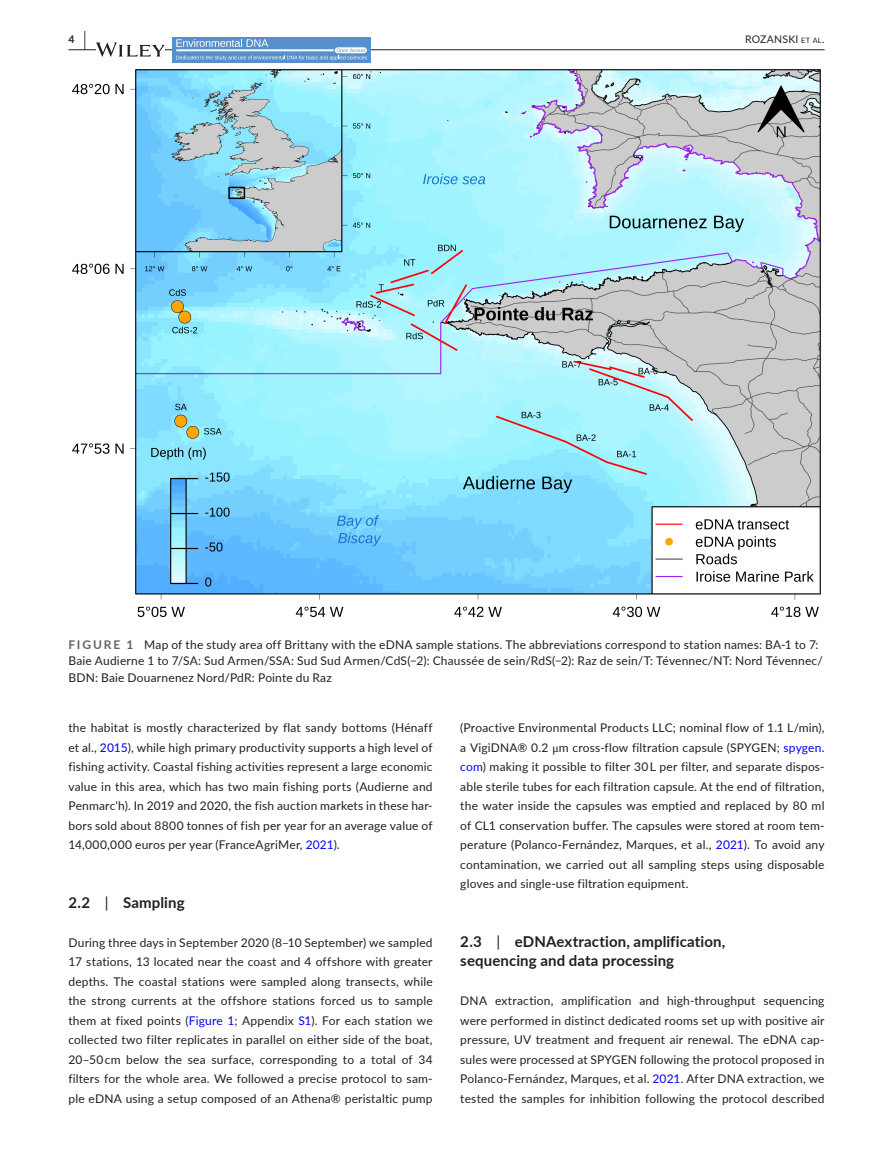
<style>
.page{position:relative;width:893px;height:1174px;background:#fff}
.page>*{position:absolute;margin:0;border:0;box-sizing:border-box;transform-origin:0 0}
.t1{font:700 15px/19.5px "Lato";letter-spacing:.01em;color:#231f20}
.t2{font:12px/19.5px "Lato";letter-spacing:.015em;color:#231f20;text-align:justify}
.t3{font:10.5px "Lato";letter-spacing:.02em;color:#231f20}
.t4{font:700 10.5px "Lato";color:#231f20}
.s1{font-size:19.5px}
.s2{font-size:7.35px}
.s3{font-style:inherit}
.s4{font-weight:700;color:#636366}
.s5{color:#00f}
.s6{font-weight:400}
.s7{font-family:"STIX"}
</style>
<div class="page">
<hr style="left:68px;top:49px;width:756px;height:1px;background:#231f20">
<svg style="left:96px;top:42px;width:69px;height:15px"></svg>
<div style="left:172px;top:37px;width:199px;height:25px;background:#5791cd"></div>
<svg style="left:176px;top:39px;width:191px;height:21px"></svg>
<img style="left:72px;top:69px;width:749px;height:547px">
<p class="t4" style="left:68px;top:31px;width:19px">4 <span class="s1">|</span></p>
<p class="t3" style="left:745px;top:31px;width:81px">ROZANSKI <span class="s2">et al</span><span class="s3">.</span></p>
<p class="t2" style="left:68px;top:635px;width:756px;line-height:16.5px;text-align:left"><span class="s4">FIGURE 1</span> Map of the study area off Brittany with the eDNA sample stations. The abbreviations correspond to station names: BA-1 to 7:<br>Baie Audierne 1 to 7/SA: Sud Armen/SSA: Sud Sud Armen/CdS(−2): Chaussée de sein/RdS(−2): Raz de sein/T: Tévennec/NT: Nord Tévennec/<br>BDN: Baie Douarnenez Nord/PdR: Pointe du Raz</p>
<p class="t2" style="left:68px;top:717px;width:366px">the habitat is mostly characterized by flat sandy bottoms (Hénaff et al., <span class="s5">2015</span>), while high primary productivity supports a high level of fishing activity. Coastal fishing activities represent a large economic value in this area, which has two main fishing ports (Audierne and Penmarc'h). In 2019 and 2020, the fish auction markets in these har&shy;bors sold about 8800 tonnes of fish per year for an average value of 14,000,000 euros per year (FranceAgriMer, <span class="s5">2021</span>).</p>
<p class="t1" style="left:68px;top:892px;width:118px">2.2 <span class="s6">|</span> Sampling</p>
<p class="t2" style="left:68px;top:932px;width:366px">During three days in September 2020 (8–10 September) we sampled 17 stations, 13 located near the coast and 4 offshore with greater depths. The coastal stations were sampled along transects, while the strong currents at the offshore stations forced us to sample them at fixed points (<span class="s5">Figure 1</span>; Appendix <span class="s5">S1</span>). For each station we collected two filter replicates in parallel on either side of the boat, 20–50 cm below the sea surface, corresponding to a total of 34 filters for the whole area. We followed a precise protocol to sam&shy;ple eDNA using a setup composed of an Athena® peristaltic pump</p>
<p class="t2" style="left:460px;top:717px;width:366px">(Proactive Environmental Products LLC; nominal flow of 1.1 L/min), a VigiDNA® 0.2 <span class="s7">μ</span>m cross-flow filtration capsule (SPYGEN; <span class="s5">spygen. com</span>) making it possible to filter 30 L per filter, and separate dispos&shy;able sterile tubes for each filtration capsule. At the end of filtration, the water inside the capsules was emptied and replaced by 80 ml of CL1 conservation buffer. The capsules were stored at room tem&shy;perature (Polanco-Fernández, Marques, et al., <span class="s5">2021</span>). To avoid any contamination, we carried out all sampling steps using disposable gloves and single-use filtration equipment.</p>
<p class="t1" style="left:460px;top:931px;width:266px">2.3 <span class="s6">|</span> eDNAextraction, amplification, sequencing and data processing</p>
<p class="t2" style="left:460px;top:990px;width:366px">DNA extraction, amplification and high-throughput sequencing were performed in distinct dedicated rooms set up with positive air pressure, UV treatment and frequent air renewal. The eDNA cap&shy;sules were processed at SPYGEN following the protocol proposed in Polanco-Fernández, Marques, et al. <span class="s5">2021</span>. After DNA extraction, we tested the samples for inhibition following the protocol described</p>
</div>
